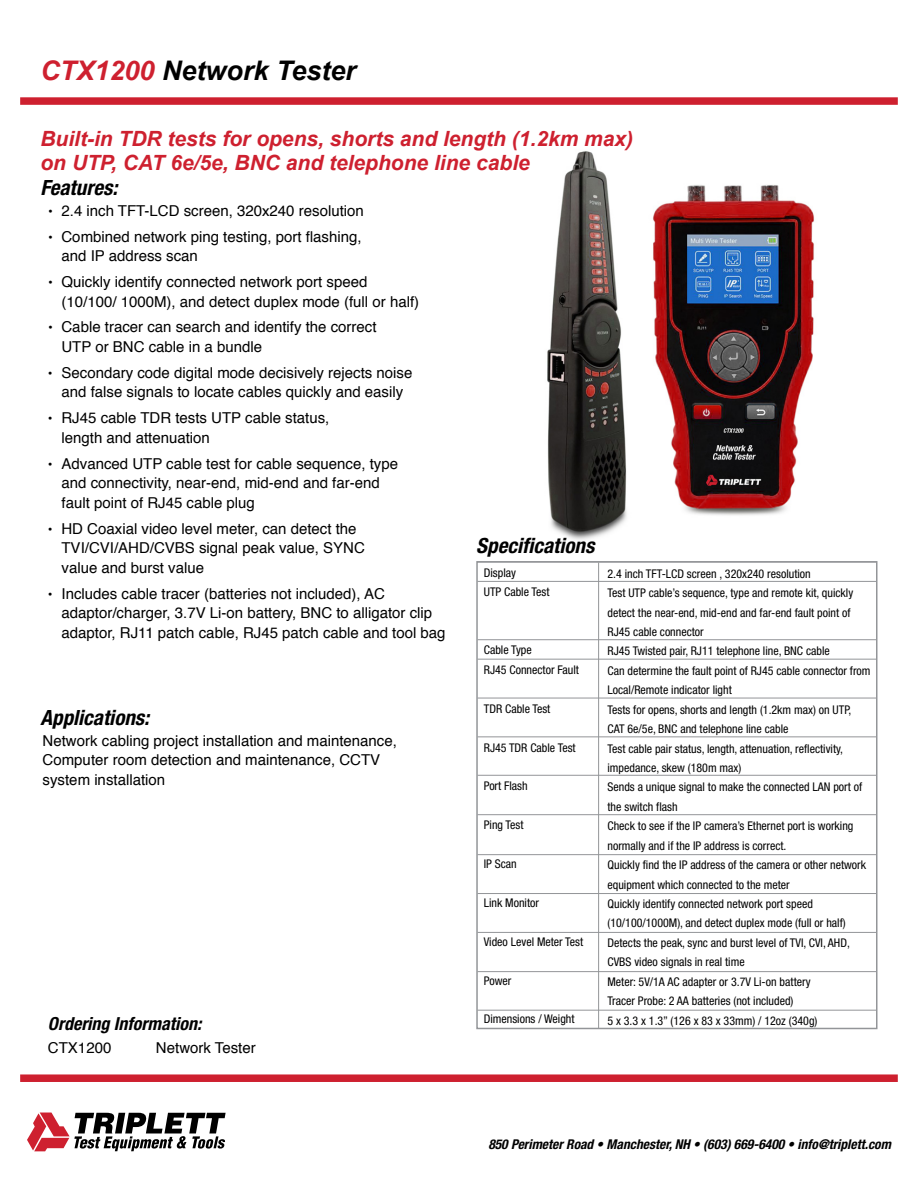
<style>
.page{position:relative;width:918px;height:1188px;background:#fff}
.page>*{position:absolute;margin:0;border:0;box-sizing:border-box;transform-origin:0 0}
.t1{font:italic 700 27px "Arial";color:#000}
.t2{font:italic 700 21px/24px "Arial";color:#ce202f}
.t3{font:italic 700 condensed 21px "Helvetica Neue LT Std";color:#000}
.t4{font:italic 700 condensed 18px "Helvetica Neue LT Std";color:#000}
.t5{font:15px/19.5px "Helvetica";color:#000}
.t6{font:italic 700 condensed 13.5px "Helvetica Neue LT Std";color:#000}
.t7{font:condensed 12px/19.5px "Helvetica Neue LT Std";color:#000}
.s1{color:#ce202f}
.s2{font-size:13.5px}
</style>
<div class="page">
<hr style="left:598px;top:562px;width:1px;height:466px;background:#939598">
<div style="left:476px;top:561px;width:402px;height:468px;border:2px solid #939598"></div>
<img style="left:547px;top:151px;width:267px;height:389px">
<div style="left:20px;top:97px;width:878px;height:8px;background:#ce202f"></div>
<svg style="left:27px;top:1113px;width:199px;height:38px"></svg>
<hr style="left:478px;top:562px;width:399px;height:1px;background:#939598">
<hr style="left:478px;top:581px;width:399px;height:1px;background:#939598">
<hr style="left:478px;top:775px;width:399px;height:1px;background:#939598">
<hr style="left:478px;top:854px;width:399px;height:1px;background:#939598">
<hr style="left:478px;top:639px;width:399px;height:1px;background:#939598">
<hr style="left:478px;top:659px;width:399px;height:1px;background:#939598">
<hr style="left:478px;top:814px;width:399px;height:1px;background:#939598">
<hr style="left:478px;top:698px;width:399px;height:1px;background:#939598">
<hr style="left:478px;top:893px;width:399px;height:1px;background:#939598">
<hr style="left:478px;top:736px;width:399px;height:1px;background:#939598">
<hr style="left:478px;top:932px;width:399px;height:1px;background:#939598">
<hr style="left:478px;top:971px;width:399px;height:1px;background:#939598">
<hr style="left:478px;top:1010px;width:399px;height:1px;background:#939598">
<div style="left:20px;top:1074px;width:878px;height:8px;background:#ce202f"></div>
<h1 class="t1" style="left:40px;top:60px;width:317px"><span class="s1">CTX1200</span> Network Tester</h1>
<h2 class="t2" style="left:40px;top:129px;width:594px">Built-in TDR tests for opens, shorts and length (1.2km max) on UTP, CAT 6e/5e, BNC and telephone line cable</h2>
<h2 class="t3" style="left:40px;top:180px;width:78px">Features:</h2>
<p class="t5" style="left:48px;top:202px;width:317px"><span class="s2">•</span> 2.4 inch TFT-LCD screen, 320x240 resolution</p>
<p class="t5" style="left:62px;top:227px;width:302px;text-indent:-14px"><span class="s2">•</span> Combined network ping testing, port 昀氀ashing, and IP address scan</p>
<p class="t5" style="left:62px;top:273px;width:359px;text-indent:-14px"><span class="s2">•</span> Quickly identify connected network port speed (10/100/ 1000M), and detect duplex mode (full or half)</p>
<p class="t5" style="left:61px;top:318px;width:317px;text-indent:-13px"><span class="s2">•</span> Cable tracer can search and identify the correct<br>UTP or BNC cable in a bundle</p>
<p class="t5" style="left:48px;top:363px;width:366px;text-align:center"><span class="s2">•</span> Secondary code digital mode decisively rejects noise and false signals to locate cables quickly and easily</p>
<p class="t5" style="left:62px;top:409px;width:269px;text-indent:-14px"><span class="s2">•</span> RJ45 cable TDR tests UTP cable status, length and attenuation</p>
<p class="t5" style="left:62px;top:454px;width:338px;text-indent:-14px"><span class="s2">•</span> Advanced UTP cable test for cable sequence, type and connectivity, near-end, mid-end and far-end fault point of RJ45 cable plug</p>
<p class="t5" style="left:62px;top:519px;width:305px;text-indent:-14px"><span class="s2">•</span> HD Coaxial video level meter, can detect the<br>TVI/CVI/AHD/CVBS signal peak value, SYNC value and burst value</p>
<p class="t5" style="left:62px;top:584px;width:386px;text-indent:-14px"><span class="s2">•</span> Includes cable tracer (batteries not included), AC adaptor/charger, 3.7V Li-on battery, BNC to alligator clip adaptor, RJ11 patch cable, RJ45 patch cable and tool bag</p>
<h2 class="t3" style="left:40px;top:709px;width:110px">Applications:</h2>
<p class="t5" style="left:43px;top:731px;width:356px">Network cabling project installation and maintenance,<br>Computer room detection and maintenance, CCTV system installation</p>
<h3 class="t4" style="left:48px;top:1017px;width:155px">Ordering Information:</h3>
<p class="t5" style="left:48px;top:1038px;width:65px">CTX1200</p>
<p class="t5" style="left:156px;top:1038px;width:101px">Network Tester</p>
<h2 class="t3" style="left:476px;top:538px;width:120px">Specifications</h2>
<p class="t7" style="left:484px;top:564px;width:67px">Display<br>UTP Cable Test</p>
<p class="t7" style="left:484px;top:641px;width:97px">Cable Type<br>RJ45 Connector Fault</p>
<p class="t7" style="left:484px;top:700px;width:68px">TDR Cable Test</p>
<p class="t7" style="left:484px;top:738px;width:93px">RJ45 TDR Cable Test</p>
<p class="t7" style="left:484px;top:777px;width:45px">Port Flash</p>
<p class="t7" style="left:484px;top:816px;width:41px">Ping Test</p>
<p class="t7" style="left:484px;top:855px;width:35px">IP Scan</p>
<p class="t7" style="left:484px;top:894px;width:57px">Link Monitor</p>
<p class="t7" style="left:484px;top:933px;width:101px">Video Level Meter Test</p>
<p class="t7" style="left:484px;top:972px;width:29px">Power</p>
<p class="t7" style="left:484px;top:1010px;width:92px">Dimensions / Weight</p>
<p class="t7" style="left:608px;top:565px;width:265px">2.4 inch TFT-LCD screen , 320x240 resolution<br>Test UTP cable’s sequence, type and remote kit, quickly detect the near-end, mid-end and far-end fault point of RJ45 cable connector<br>RJ45 Twisted pair, RJ11 telephone line, BNC cable<br>Can determine the fault point of RJ45 cable connector from Local/Remote indicator light<br>Tests for opens, shorts and length (1.2km max) on UTP, CAT 6e/5e, BNC and telephone line cable<br>Test cable pair status, length, attenuation, reflectivity, impedance, skew (180m max)<br>Sends a unique signal to make the connected LAN port of the switch flash<br>Check to see if the IP camera’s Ethernet port is working normally and if the IP address is correct.<br>Quickly find the IP address of the camera or other network equipment which connected to the meter<br>Quickly identify connected network port speed (10/100/1000M), and detect duplex mode (full or half)<br>Detects the peak, sync and burst level of TVI, CVI, AHD, CVBS video signals in real time<br>Meter: 5V/1A AC adapter or 3.7V Li-on battery<br>Tracer Probe: 2 AA batteries (not included)<br>5 x 3.3 x 1.3” (126 x 83 x 33mm) / 12oz (340g)</p>
<p class="t6" style="left:488px;top:1139px;width:404px">850 Perimeter Road • Manchester, NH • (603) 669-6400 • info@triplett.com</p>
</div>
